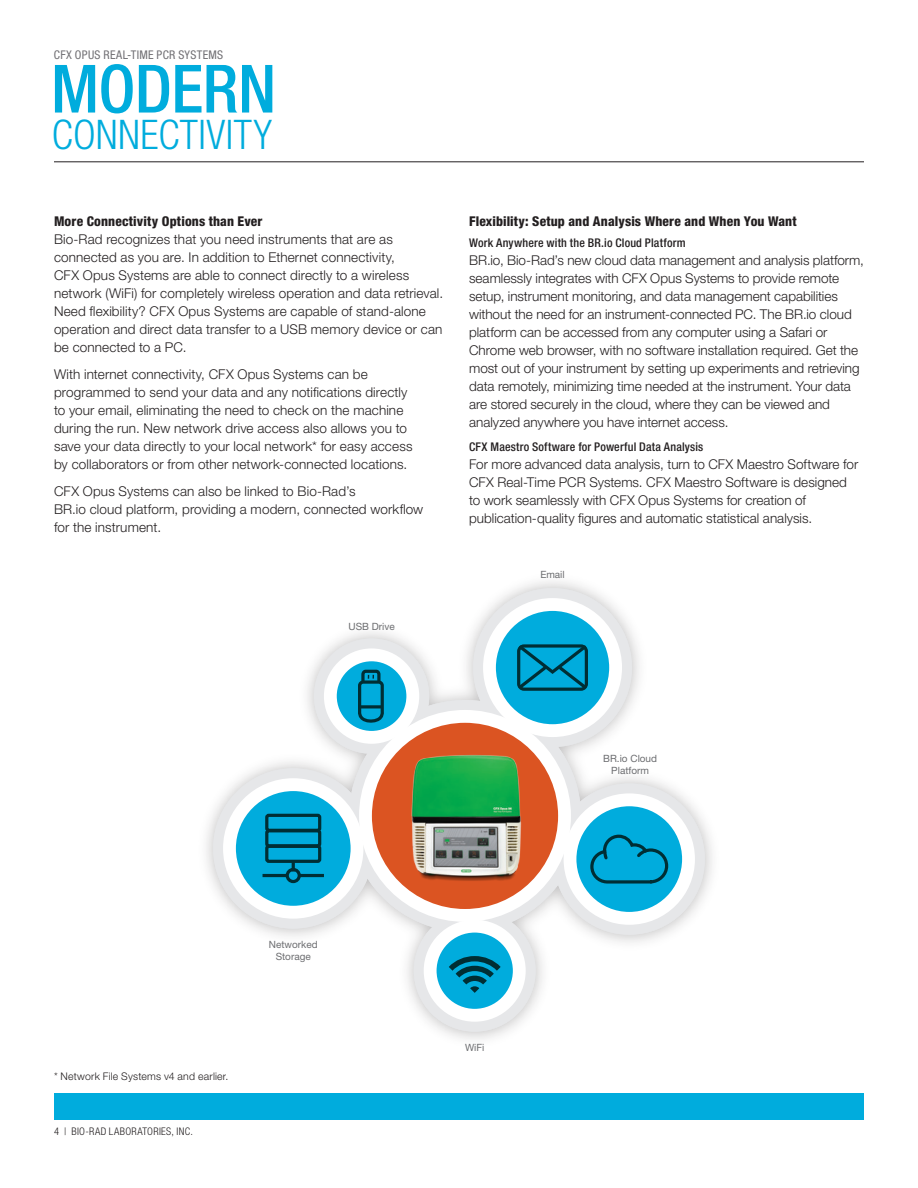
<style>
.page{position:relative;width:918px;height:1188px;background:#fff}
.page>*{position:absolute;margin:0;border:0;box-sizing:border-box;transform-origin:0 0}
.t1{font:500 condensed 66.6px "Helvetica Neue LT Std";letter-spacing:-.01em;color:#00acdd}
.t2{font:300 condensed 40.8px "Helvetica Neue LT Std";letter-spacing:.01em;color:#00acdd}
.t3{font:300 13.5px/18px "Helvetica Neue LT Std";color:#231f20}
.t4{font:800 condensed 13.5px "Helvetica Neue LT Std";letter-spacing:.01em;color:#231f20}
.t5{font:500 condensed 12px "Helvetica Neue LT Std";letter-spacing:.015em;color:#231f20}
.t6{font:condensed 12px "Helvetica Neue LT Std";letter-spacing:.025em;color:#717074}
.t7{font:300 10.5px "Helvetica Neue LT Std";letter-spacing:.02em;color:#231f20}
.t8{font:300 condensed 10.5px "Helvetica Neue LT Std";letter-spacing:.035em;color:#231f20}
.t9{font:10.05px/11.4px "Helvetica Neue LT Std";color:#6c6d70;text-align:center}
</style>
<div class="page">
<hr style="left:54px;top:162px;width:810px;height:1px;background:#231f20">
<div style="left:54px;top:1094px;width:810px;height:26px;background:#00acdd"></div>
<svg style="left:213px;top:588px;width:492px;height:444px"></svg>
<div style="left:314px;top:638px;width:115px;height:116px;border:33px solid #e6e7e9;border-radius:50%"></div>
<div style="left:554px;top:783px;width:151px;height:152px;border:33px solid #e6e7e9;border-radius:50%"></div>
<div style="left:414px;top:910px;width:122px;height:122px;border:33px solid #e6e7e9;border-radius:50%"></div>
<div style="left:213px;top:768px;width:160px;height:161px;border:33px solid #e6e7e9;border-radius:50%"></div>
<div style="left:349px;top:700px;width:232px;height:232px;border:33px solid #e6e7e9;border-radius:50%"></div>
<div style="left:473px;top:588px;width:159px;height:159px;border:33px solid #e6e7e9;border-radius:50%"></div>
<svg style="left:330px;top:655px;width:83px;height:82px;fill:#00acdd"></svg>
<div style="left:324px;top:648px;width:95px;height:96px;border:13px solid #fff;border-radius:50%"></div>
<svg style="left:570px;top:800px;width:119px;height:118px;fill:#00acdd"></svg>
<div style="left:564px;top:793px;width:131px;height:132px;border:13px solid #fff;border-radius:50%"></div>
<svg style="left:430px;top:926px;width:89px;height:89px;fill:#00acdd"></svg>
<div style="left:424px;top:920px;width:102px;height:102px;border:13px solid #fff;border-radius:50%"></div>
<svg style="left:229px;top:785px;width:128px;height:127px;background:#21b5e0"></svg>
<div style="left:223px;top:778px;width:140px;height:141px;border:13px solid #fff;border-radius:50%"></div>
<svg style="left:365px;top:716px;width:200px;height:199px;fill:#db5422"></svg>
<div style="left:359px;top:710px;width:212px;height:212px;border:13px solid #fff;border-radius:50%"></div>
<svg style="left:489px;top:605px;width:127px;height:126px;background:#29b9e2"></svg>
<div style="left:483px;top:598px;width:139px;height:139px;border:13px solid #fff;border-radius:50%"></div>
<img style="left:390px;top:745px;width:159px;height:148px">
<svg style="left:589px;top:833px;width:123px;height:52px;background:#3fb0d0"></svg>
<svg style="left:448px;top:953px;width:54px;height:40px;background:#0086aa"></svg>
<svg style="left:516px;top:643px;width:73px;height:48px;background:#0083a6"></svg>
<div style="left:265px;top:814px;width:56px;height:18px;border:3px solid #002e34;border-radius:2px"></div>
<div style="left:265px;top:845px;width:56px;height:18px;border:3px solid #002e34;border-radius:2px"></div>
<div style="left:265px;top:829px;width:56px;height:18px;border:3px solid #002e34;border-radius:2px"></div>
<svg style="left:292px;top:862px;width:3px;height:6px"></svg>
<div style="left:286px;top:868px;width:15px;height:15px;border:3px solid #002e34;border-radius:50%"></div>
<hr style="left:299px;top:874px;width:25px;height:3px;background:#002e34">
<hr style="left:263px;top:874px;width:24px;height:3px;background:#002e34">
<svg style="left:356px;top:668px;width:29px;height:56px;background:#0082a4"></svg>
<p class="t6" style="left:54px;top:47px;width:171px">CFX OPUS REAL-TIME PCR SYSTEMS</p>
<h1 class="t1" style="left:51px;top:49px;width:227px">MODERN</h1>
<h2 class="t2" style="left:52px;top:111px;width:222px">CONNECTIVITY</h2>
<p class="t4" style="left:54px;top:212px;width:210px">More Connectivity Options than Ever</p>
<p class="t3" style="left:54px;top:230px;width:391px">Bio-Rad recognizes that you need instruments that are as connected as you are. In addition to Ethernet connectivity,<br>CFX Opus Systems are able to connect directly to a wireless network (WiFi) for completely wireless operation and data retrieval.<br>Need flexibility? CFX Opus Systems are capable of stand-alone operation and direct data transfer to a USB memory device or can be connected to a PC.</p>
<p class="t3" style="left:54px;top:365px;width:360px">With internet connectivity, CFX Opus Systems can be programmed to send your data and any notifications directly to your email, eliminating the need to check on the machine during the run. New network drive access also allows you to save your data directly to your local network* for easy access by collaborators or from other network-connected locations.</p>
<p class="t3" style="left:54px;top:481px;width:371px">CFX Opus Systems can also be linked to Bio-Rad’s<br>BR.io cloud platform, providing a modern, connected workflow for the instrument.</p>
<p class="t9" style="left:348px;top:620px;width:48px">USB Drive</p>
<p class="t4" style="left:469px;top:212px;width:329px">Flexibility: Setup and Analysis Where and When You Want</p>
<p class="t5" style="left:469px;top:236px;width:218px">Work Anywhere with the BR.io Cloud Platform</p>
<p class="t3" style="left:469px;top:251px;width:396px">BR.io, Bio-Rad’s new cloud data management and analysis platform, seamlessly integrates with CFX Opus Systems to provide remote setup, instrument monitoring, and data management capabilities without the need for an instrument-connected PC. The BR.io cloud platform can be accessed from any computer using a Safari or Chrome web browser, with no software installation required. Get the most out of your instrument by setting up experiments and retrieving data remotely, minimizing time needed at the instrument. Your data are stored securely in the cloud, where they can be viewed and analyzed anywhere you have internet access.</p>
<p class="t5" style="left:469px;top:440px;width:236px">CFX Maestro Software for Powerful Data Analysis</p>
<p class="t3" style="left:469px;top:455px;width:391px">For more advanced data analysis, turn to CFX Maestro Software for CFX Real-Time PCR Systems. CFX Maestro Software is designed to work seamlessly with CFX Opus Systems for creation of publication-quality figures and automatic statistical analysis.</p>
<p class="t9" style="left:540px;top:569px;width:26px">Email</p>
<p class="t9" style="left:603px;top:753px;width:55px">BR.io Cloud<br>Platform</p>
<p class="t9" style="left:269px;top:939px;width:50px">Networked<br>Storage</p>
<p class="t7" style="left:54px;top:1070px;width:176px">* Network File Systems v4 and earlier.</p>
<p class="t8" style="left:54px;top:1125px;width:140px">4 | BIO-RAD LABORATORIES, INC.</p>
<p class="t9" style="left:465px;top:1042px;width:21px">WiFi</p>
</div>
